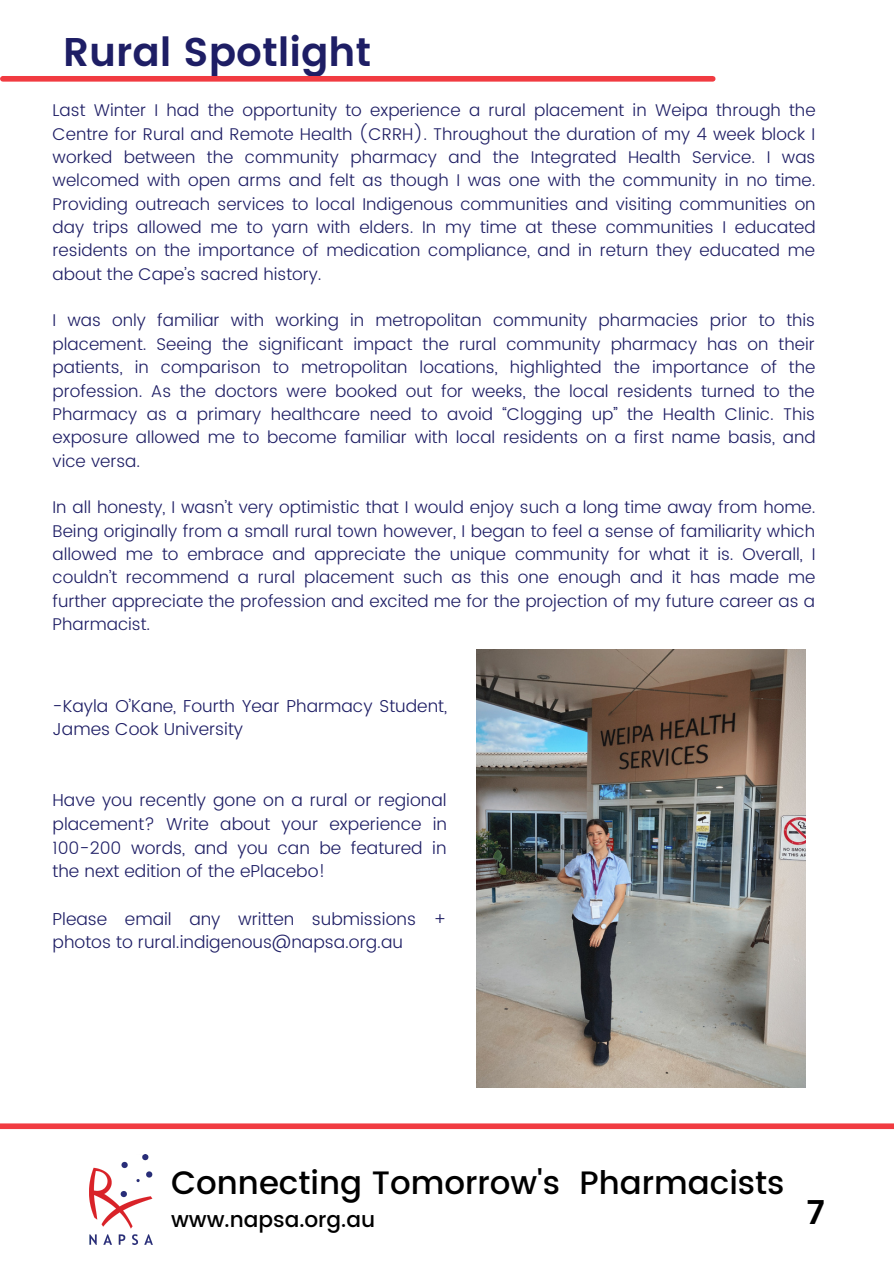
<style>
.page{position:relative;width:894px;height:1264px;background:#fff}
.page>*{position:absolute;margin:0;border:0;box-sizing:border-box;transform-origin:0 0}
.t1{font:600 40.05px "Poppins";color:#1e1e65}
.t2{font:600 33px "Poppins";color:#000}
.t3{font:500 32.4px "Poppins";color:#000}
.t4{font:500 21.6px "Poppins";color:#000}
.t5{font:300 17.25px/23.7px "Poppins";color:#1e1e65}
.t6{font:300 16.95px/23.4px "Poppins";color:#1e1e65;text-align:justify}
</style>
<div class="page">
<div style="left:3px;top:76px;width:709px;height:6px;background:#f13b41"></div>
<img style="left:89px;top:1154px;width:63px;height:90px">
<div style="left:0;top:1123px;width:893px;height:6px;background:#f13b41"></div>
<img style="left:476px;top:649px;width:328px;height:438px">
<h1 class="t1" style="left:63px;top:29px;width:309px">Rural Spotlight</h1>
<p class="t6" style="left:53px;top:99px;width:764px">Last Winter I had the opportunity to experience a rural placement in Weipa through the Centre for Rural and Remote Health (CRRH). Throughout the duration of my 4 week block I worked between the community pharmacy and the Integrated Health Service. I was welcomed with open arms and felt as though I was one with the community in no time.<br>Providing outreach services to local Indigenous communities and visiting communities on day trips allowed me to yarn with elders. In my time at these communities I educated residents on the importance of medication compliance, and in return they educated me about the Cape’s sacred history.</p>
<p class="t6" style="left:53px;top:309px;width:764px">I was only familiar with working in metropolitan community pharmacies prior to this placement. Seeing the significant impact the rural community pharmacy has on their patients, in comparison to metropolitan locations, highlighted the importance of the profession. As the doctors were booked out for weeks, the local residents turned to the Pharmacy as a primary healthcare need to avoid “Clogging up” the Health Clinic. This exposure allowed me to become familiar with local residents on a first name basis, and vice versa.</p>
<p class="t6" style="left:53px;top:496px;width:764px">In all honesty, I wasn’t very optimistic that I would enjoy such a long time away from home.<br>Being originally from a small rural town however, I began to feel a sense of familiarity which allowed me to embrace and appreciate the unique community for what it is. Overall, I couldn’t recommend a rural placement such as this one enough and it has made me further appreciate the profession and excited me for the projection of my future career as a Pharmacist.</p>
<p class="t5" style="left:53px;top:694px;width:396px">-Kayla O’Kane, Fourth Year Pharmacy Student,<br>James Cook University</p>
<p class="t5" style="left:53px;top:788px;width:396px;text-align:justify">Have you recently gone on a rural or regional placement? Write about your experience in 100-200 words, and you can be featured in the next edition of the ePlacebo!</p>
<p class="t5" style="left:53px;top:906px;width:395px">Please email any written submissions + photos to rural.indigenous@napsa.org.au</p>
<h3 class="t3" style="left:171px;top:1163px;width:614px">Connecting Tomorrow's Pharmacists</h3>
<p class="t4" style="left:171px;top:1206px;width:205px">www.napsa.org.au</p>
<h2 class="t2" style="left:806px;top:1193px;width:20px">7</h2>
</div>
